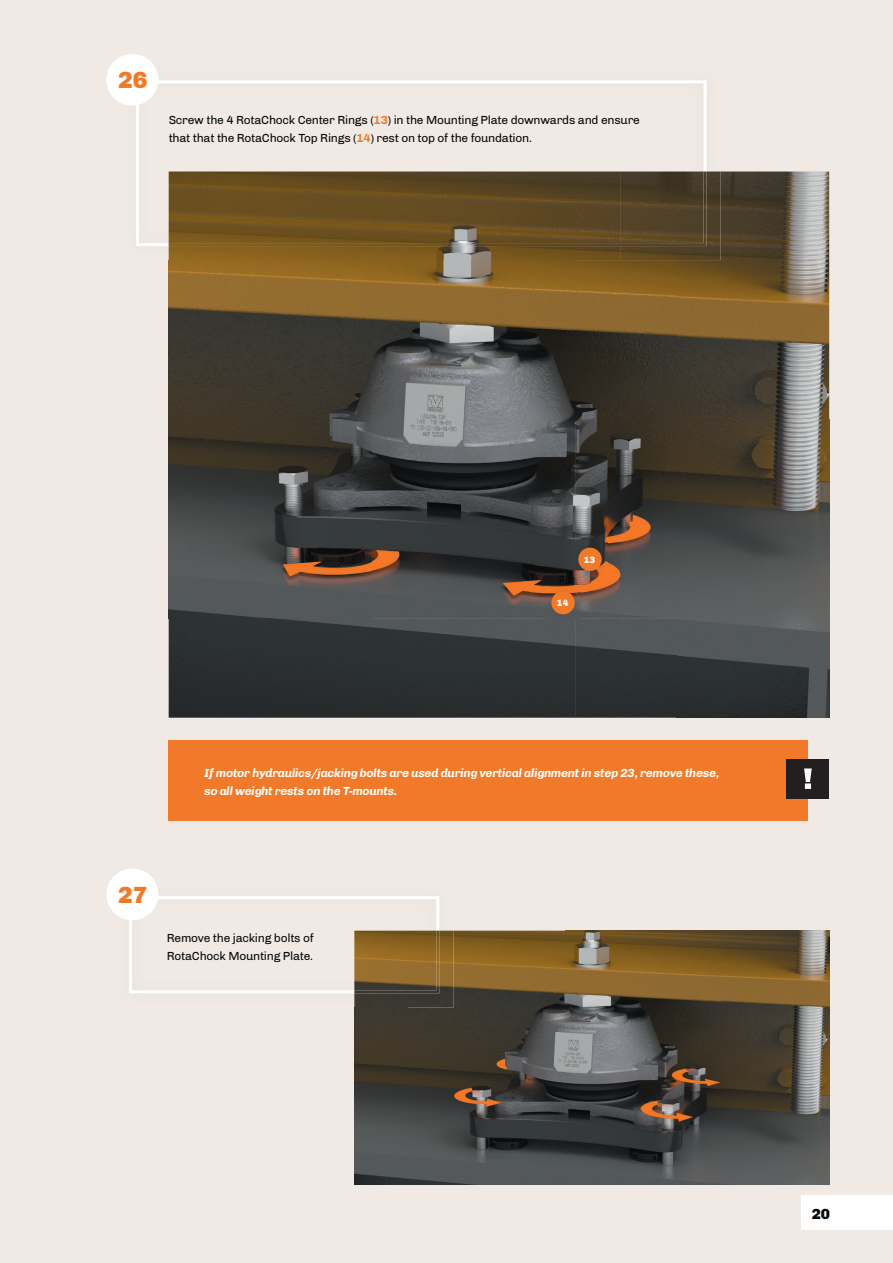
<style>
.page{position:relative;width:893px;height:1263px;background:#f0e9e4}
.page>*{position:absolute;margin:0;border:0;box-sizing:border-box;transform-origin:0 0}
.t1{font:900 24px "Chivo";color:#f07a29}
.t2{font:900 15px "Chivo";color:#080a0b}
.t3{font:12px/18px "Chivo";letter-spacing:-.02em;color:#080a0b}
.t4{font:italic 700 12px/18px "Chivo";letter-spacing:-.02em;color:#fff}
.t5{font:900 9.3px "Chivo";color:#fff}
.s1{font-weight:700;color:#f07a29}
</style>
<div class="page">
<svg style="left:136px;top:80px;width:571px;height:166px"></svg>
<div style="left:106px;top:54px;width:52px;height:52px;background:#fff;border-radius:26px"></div>
<img style="left:677px;top:171px;width:152px;height:547px">
<img style="left:169px;top:260px;width:508px;height:458px">
<img style="left:169px;top:171px;width:552px;height:89px">
<img style="left:169px;top:171px;width:538px;height:75px">
<div style="left:169px;top:740px;width:639px;height:81px;background:#f07a29"></div>
<div style="left:787px;top:759px;width:42px;height:39px;background:#231f20"></div>
<svg style="left:804px;top:768px;width:8px;height:21px"></svg>
<svg style="left:129px;top:896px;width:310px;height:97px"></svg>
<div style="left:106px;top:868px;width:52px;height:52px;background:#fff;border-radius:26px"></div>
<img style="left:407px;top:931px;width:422px;height:253px">
<img style="left:354px;top:1007px;width:53px;height:177px">
<img style="left:354px;top:931px;width:100px;height:76px">
<img style="left:354px;top:931px;width:85px;height:62px">
<img style="left:546px;top:585px;width:34px;height:35px">
<div style="left:551px;top:591px;width:24px;height:23px;background:#f07a29;border-radius:12px"></div>
<img style="left:573px;top:542px;width:34px;height:34px">
<div style="left:578px;top:548px;width:24px;height:23px;background:#f07a29;border-radius:12px"></div>
<div style="left:801px;top:1195px;width:92px;height:35px;background:#fff"></div>
<h1 class="t1" style="left:118px;top:66px;width:31px">26</h1>
<p class="t3" style="left:169px;top:111px;width:473px">Screw the 4 RotaChock Center Rings (<span class="s1">13</span>) in the Mounting Plate downwards and ensure that that the RotaChock Top Rings (<span class="s1">14</span>) rest on top of the foundation.</p>
<p class="t5" style="left:557px;top:597px;width:13px">14</p>
<p class="t5" style="left:584px;top:554px;width:13px">13</p>
<p class="t4" style="left:204px;top:764px;width:517px">If motor hydraulics/jacking bolts are used during vertical alignment in step 23, remove these, so all weight rests on the T-mounts.</p>
<h1 class="t1" style="left:118px;top:880px;width:31px">27</h1>
<p class="t3" style="left:167px;top:928px;width:148px">Remove the jacking bolts of<br>RotaChock Mounting Plate.</p>
<p class="t2" style="left:812px;top:1205px;width:20px">20</p>
</div>
